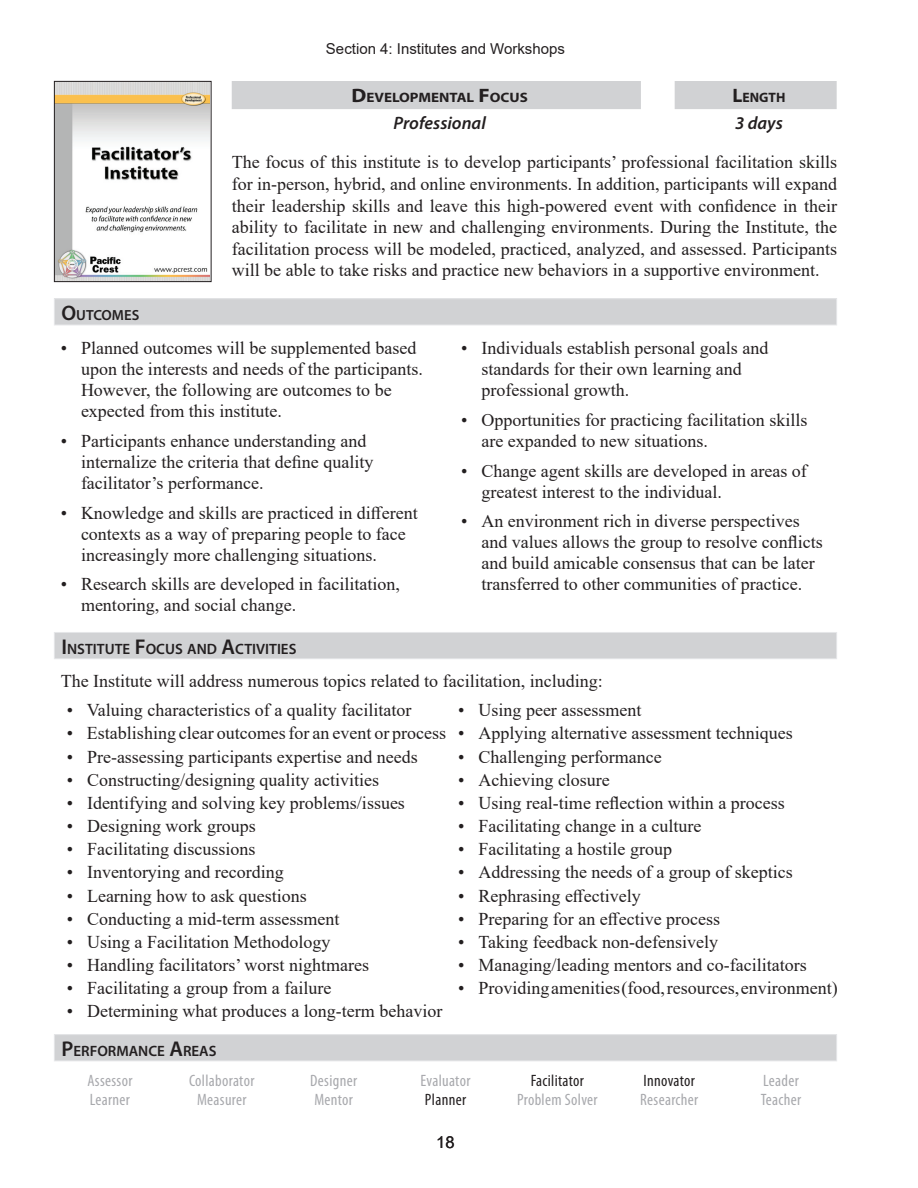
<style>
.page{position:relative;width:918px;height:1188px;background:#fff}
.page>*{position:absolute;margin:0;border:0;box-sizing:border-box;transform-origin:0 0}
.t1{font:18px/21px "Times New Roman";color:#231f20}
.t2{font:italic 600 18px "Myriad Pro";color:#231f20}
.t3{font:condensed 16.5px "Myriad Pro";letter-spacing:.02em;color:#a8a9ad}
.t4{font:condensed 16.5px "Myriad Pro";letter-spacing:.02em;color:#231f20}
.t5{font:16.5px "Arial";color:#231f20}
.t6{font:600 15px "Myriad Pro";color:#231f20}
.t7{font:15px "Arial";color:#231f20}
.t8{font:600 14.7px "Myriad Pro";color:#231f20}
.t9{font:700 13.65px "Myriad Pro";color:#231f20;scale:1.1 1}
.t10{font:700 13.65px "Myriad Pro";color:#231f20}
.s1{font-size:19.5px}
.s2{font-size:21px}
.s3{font-size:21.45px}
</style>
<div class="page">
<div style="left:232px;top:81px;width:605px;height:28px;background:#d1d2d4"></div>
<div style="left:54px;top:299px;width:783px;height:26px;background:#d1d2d4"></div>
<div style="left:54px;top:298px;width:783px;height:27px;border:1px solid #e6e7e9"></div>
<div style="left:54px;top:632px;width:783px;height:27px;background:#d1d2d4"></div>
<div style="left:54px;top:632px;width:783px;height:27px;border:1px solid #e6e7e9"></div>
<div style="left:54px;top:1035px;width:783px;height:26px;background:#d1d2d4"></div>
<div style="left:54px;top:1034px;width:783px;height:27px;border:1px solid #e6e7e9"></div>
<img style="left:56px;top:83px;width:154px;height:197px">
<div style="left:54px;top:81px;width:158px;height:201px;border:1px solid #231f20"></div>
<p class="t7" style="left:326px;top:39px;width:241px">Section 4: Institutes and Workshops</p>
<p class="t9" style="left:351px;top:89px;width:162px"><span class="s1">D</span>EVELOPMENTAL <span class="s1">F</span>OCUS</p>
<p class="t10" style="left:733px;top:89px;width:54px"><span class="s1">L</span>ENGTH</p>
<p class="t2" style="left:394px;top:112px;width:94px">Professional</p>
<p class="t2" style="left:735px;top:112px;width:49px">3 days</p>
<p class="t1" style="left:232px;top:151px;width:607px;line-height:21.6px;text-align:justify">The focus of this institute is to develop participants’ professional facilitation skills for in-person, hybrid, and online environments. In addition, participants will expand their leadership skills and leave this high-powered event with confidence in their ability to facilitate in new and challenging environments. During the Institute, the facilitation process will be modeled, practiced, analyzed, and assessed. Participants will be able to take risks and practice new behaviors in a supportive environment.</p>
<p class="t8" style="left:62px;top:305px;width:79px"><span class="s2">O</span>UTCOMES</p>
<p class="t1" style="left:81px;top:337px;width:343px;text-indent:-20px">• Planned outcomes will be supplemented based upon the interests and needs of the participants.<br>However, the following are outcomes to be expected from this institute.</p>
<p class="t1" style="left:81px;top:430px;width:294px;text-indent:-20px">• Participants enhance understanding and internalize the criteria that define quality facilitator’s performance.</p>
<p class="t1" style="left:81px;top:501px;width:338px;text-indent:-20px">• Knowledge and skills are practiced in different contexts as a way of preparing people to face increasingly more challenging situations.</p>
<p class="t1" style="left:81px;top:573px;width:320px;text-indent:-20px">• Research skills are developed in facilitation, mentoring, and social change.</p>
<p class="t1" style="left:482px;top:337px;width:288px;text-indent:-20px">• Individuals establish personal goals and standards for their own learning and professional growth.</p>
<p class="t1" style="left:482px;top:409px;width:327px;text-indent:-20px">• Opportunities for practicing facilitation skills are expanded to new situations.</p>
<p class="t1" style="left:482px;top:460px;width:327px;text-indent:-20px">• Change agent skills are developed in areas of greatest interest to the individual.</p>
<p class="t1" style="left:482px;top:510px;width:343px;text-indent:-20px">• An environment rich in diverse perspectives and values allows the group to resolve conflicts and build amicable consensus that can be later transferred to other communities of practice.</p>
<p class="t6" style="left:62px;top:639px;width:236px"><span class="s3">I</span>NSTITUTE <span class="s3">F</span>OCUS AND <span class="s3">A</span>CTIVITIES</p>
<p class="t1" style="left:61px;top:670px;width:543px">The Institute will address numerous topics related to facilitation, including:</p>
<p class="t1" style="left:67px;top:699px;width:346px">• Valuing characteristics of a quality facilitator</p>
<p class="t1" style="left:67px;top:722px;width:381px">• Establishing clear outcomes for an event or process</p>
<p class="t1" style="left:67px;top:745px;width:353px">• Pre-assessing participants expertise and needs</p>
<p class="t1" style="left:67px;top:769px;width:314px">• Constructing/designing quality activities</p>
<p class="t1" style="left:67px;top:792px;width:340px">• Identifying and solving key problems/issues</p>
<p class="t1" style="left:67px;top:815px;width:191px">• Designing work groups</p>
<p class="t1" style="left:67px;top:838px;width:190px">• Facilitating discussions</p>
<p class="t1" style="left:67px;top:861px;width:219px">• Inventorying and recording</p>
<p class="t1" style="left:67px;top:884px;width:242px">• Learning how to ask questions</p>
<p class="t1" style="left:67px;top:908px;width:274px">• Conducting a mid-term assessment</p>
<p class="t1" style="left:67px;top:931px;width:265px">• Using a Facilitation Methodology</p>
<p class="t1" style="left:67px;top:954px;width:304px">• Handling facilitators’ worst nightmares</p>
<p class="t1" style="left:67px;top:977px;width:266px">• Facilitating a group from a failure</p>
<p class="t1" style="left:67px;top:1000px;width:377px">• Determining what produces a long-term behavior</p>
<p class="t1" style="left:458px;top:699px;width:185px">• Using peer assessment</p>
<p class="t1" style="left:458px;top:722px;width:336px">• Applying alternative assessment techniques</p>
<p class="t1" style="left:458px;top:746px;width:205px">• Challenging performance</p>
<p class="t1" style="left:458px;top:769px;width:153px">• Achieving closure</p>
<p class="t1" style="left:458px;top:792px;width:328px">• Using real-time reflection within a process</p>
<p class="t1" style="left:458px;top:815px;width:245px">• Facilitating change in a culture</p>
<p class="t1" style="left:458px;top:838px;width:215px">• Facilitating a hostile group</p>
<p class="t1" style="left:458px;top:861px;width:336px">• Addressing the needs of a group of skeptics</p>
<p class="t1" style="left:458px;top:885px;width:184px">• Rephrasing effectively</p>
<p class="t1" style="left:458px;top:908px;width:264px">• Preparing for an effective process</p>
<p class="t1" style="left:458px;top:931px;width:261px">• Taking feedback non-defensively</p>
<p class="t1" style="left:458px;top:954px;width:350px">• Managing/leading mentors and co-facilitators</p>
<p class="t1" style="left:458px;top:977px;width:381px">• Providingamenities(food,resources,environment)</p>
<p class="t6" style="left:62px;top:1041px;width:157px"><span class="s3">P</span>ERFORMANCE <span class="s3">A</span>REAS</p>
<p class="t3" style="left:87px;top:1071px;width:47px">Assessor</p>
<p class="t3" style="left:189px;top:1071px;width:67px">Collaborator</p>
<p class="t3" style="left:310px;top:1071px;width:48px">Designer</p>
<p class="t3" style="left:421px;top:1071px;width:51px">Evaluator</p>
<p class="t4" style="left:531px;top:1071px;width:55px">Facilitator</p>
<p class="t4" style="left:644px;top:1071px;width:53px">Innovator</p>
<p class="t3" style="left:763px;top:1071px;width:37px">Leader</p>
<p class="t3" style="left:90px;top:1090px;width:42px">Learner</p>
<p class="t3" style="left:197px;top:1090px;width:51px">Measurer</p>
<p class="t3" style="left:314px;top:1090px;width:40px">Mentor</p>
<p class="t4" style="left:425px;top:1090px;width:43px">Planner</p>
<p class="t3" style="left:517px;top:1090px;width:82px">Problem Solver</p>
<p class="t3" style="left:640px;top:1090px;width:60px">Researcher</p>
<p class="t3" style="left:761px;top:1090px;width:42px">Teacher</p>
<p class="t5" style="left:436px;top:1130px;width:20px">18</p>
</div>
